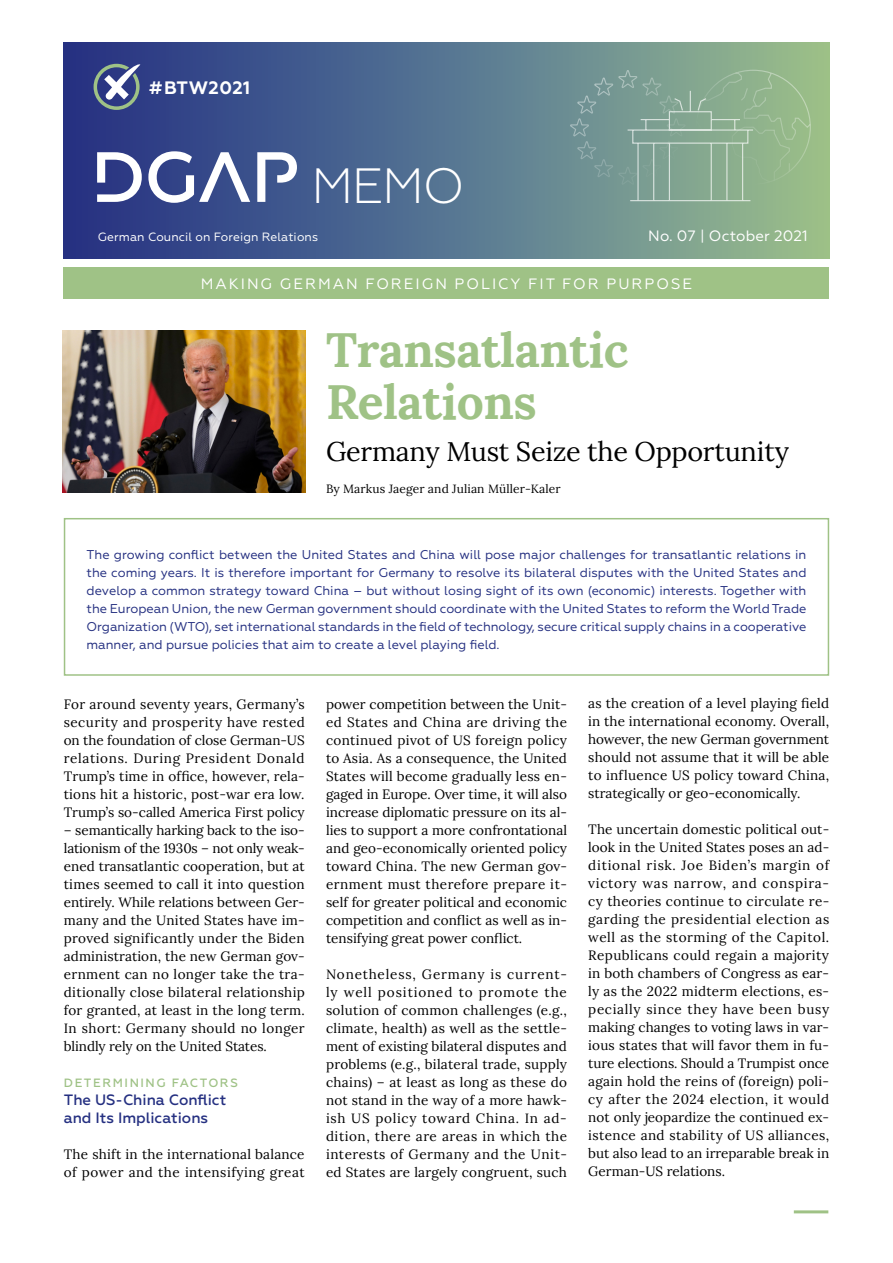
<style>
.page{position:relative;width:893px;height:1263px;background:#fff}
.page>*{position:absolute;margin:0;border:0;box-sizing:border-box;transform-origin:0 0}
.t1{font:300 49.5px "Geometria";color:#fff}
.t2{font:700 48px/52.5px "Lora";letter-spacing:-.01em;color:#9fc286}
.t3{font:27px "Lora";letter-spacing:-.01em;color:#000}
.t4{font:700 18px "Geometria";letter-spacing:.02em;color:#fff}
.t5{font:16.5px "Geometria";letter-spacing:.13em;color:#fff}
.t6{font:15px "Geometria";letter-spacing:.13em;color:#fff}
.t7{font:500 15px/18px "Geometria";color:#253081}
.t8{font:15px "Geometria";letter-spacing:.01em;color:#fff}
.t9{font:13.5px/18px "Lora";color:#000;text-align:justify}
.t10{font:12.75px/18px "Geometria";color:#253081;text-align:justify}
.t11{font:12px "Lora";letter-spacing:.01em;color:#000}
.t12{font:12px "Geometria";letter-spacing:.01em;color:#fff}
.t13{font:500 12px "Geometria";letter-spacing:.13em;color:#9fc286}
</style>
<div class="page">
<hr style="left:794px;top:1210px;width:34px;height:3px;background:#9fc286">
<div style="left:64px;top:43px;width:765px;height:216px;background:linear-gradient(to right,#1e2d89,#97c092)"></div>
<svg style="left:569px;top:69px;width:243px;height:133px;background:#87a893"></svg>
<svg style="left:94px;top:62px;width:46px;height:48px"></svg>
<svg style="left:97px;top:151px;width:200px;height:52px"></svg>
<div style="left:64px;top:267px;width:765px;height:32px;background:#9fc286"></div>
<div style="left:64px;top:518px;width:765px;height:158px;border:2px solid #9fc286"></div>
<img style="left:63px;top:331px;width:243px;height:162px">
<h3 class="t4" style="left:149px;top:77px;width:103px">#BTW2021</h3>
<h1 class="t1" style="left:311px;top:157px;width:155px">MEMO</h1>
<p class="t12" style="left:98px;top:229px;width:222px">German Council on Foreign Relations</p>
<p class="t8" style="left:648px;top:227px;width:161px">No. 07 | October 2021</p>
<p class="t5" style="left:176px;top:274px;width:542px">MAKING GERMAN FOREIGN POLICY FIT FOR PURPOSE</p>
<p class="t6" style="left:201px;top:275px;width:493px">MAKING GERMAN FOREIGN POLICY FIT FOR PURPOSE</p>
<h2 class="t2" style="left:326px;top:318px;width:304px">Transatlantic<br>Relations</h2>
<h3 class="t3" style="left:326px;top:431px;width:464px">Germany Must Seize the Opportunity</h3>
<p class="t11" style="left:326px;top:479px;width:236px">By Markus Jaeger and Julian Müller-Kaler</p>
<p class="t10" style="left:87px;top:545px;width:721px">The growing conflict between the United States and China will pose major challenges for transatlantic relations in the coming years. It is therefore important for Germany to resolve its bilateral disputes with the United States and develop a common strategy toward China – but without losing sight of its own (economic) interests. Together with the European Union, the new German government should coordinate with the United States to reform the World Trade Organization (WTO), set international standards in the field of technology, secure critical supply chains in a cooperative manner, and pursue policies that aim to create a level playing field.</p>
<p class="t9" style="left:64px;top:694px;width:243px">For around seventy years, Germany’s security and prosperity have rested on the foundation of close German-US relations. During President Donald Trump’s time in office, however, rela&shy;tions hit a historic, post-war era low.<br>Trump’s so-called America First policy</p>
<p class="t9" style="left:64px;top:820px;width:243px">– semantically harking back to the iso&shy;lationism of the 1930s – not only weak&shy;ened transatlantic cooperation, but at times seemed to call it into question entirely. While relations between Ger&shy;many and the United States have im&shy;proved significantly under the Biden administration, the new German gov&shy;ernment can no longer take the tra&shy;ditionally close bilateral relationship for granted, at least in the long term.<br>In short: Germany should no longer blindly rely on the United States.</p>
<p class="t13" style="left:64px;top:1075px;width:176px">DETERMINING FACTORS</p>
<p class="t7" style="left:64px;top:1090px;width:164px">The US-China Conflict and Its Implications</p>
<p class="t9" style="left:64px;top:1144px;width:242px">The shift in the international balance of power and the intensifying great</p>
<p class="t9" style="left:326px;top:694px;width:243px">power competition between the Unit&shy;ed States and China are driving the continued pivot of US foreign policy to Asia. As a consequence, the United States will become gradually less en&shy;gaged in Europe. Over time, it will also increase diplomatic pressure on its al&shy;lies to support a more confrontational and geo-economically oriented policy toward China. The new German gov&shy;ernment must therefore prepare it&shy;self for greater political and economic competition and conflict as well as in&shy;tensifying great power conflict.</p>
<p class="t9" style="left:326px;top:964px;width:243px">Nonetheless, Germany is current&shy;ly well positioned to promote the solution of common challenges (e.g., climate, health) as well as the settle&shy;ment of existing bilateral disputes and problems (e.g., bilateral trade, supply chains) – at least as long as these do not stand in the way of a more hawk&shy;ish US policy toward China. In ad&shy;dition, there are areas in which the interests of Germany and the Unit&shy;ed States are largely congruent, such</p>
<p class="t9" style="left:588px;top:694px;width:243px">as the creation of a level playing field in the international economy. Overall, however, the new German government should not assume that it will be able to influence US policy toward China, strategically or geo-economically.</p>
<p class="t9" style="left:588px;top:820px;width:243px">The uncertain domestic political out&shy;look in the United States poses an ad&shy;ditional risk. Joe Biden’s margin of victory was narrow, and conspira&shy;cy theories continue to circulate re&shy;garding the presidential election as well as the storming of the Capitol.<br>Republicans could regain a majority in both chambers of Congress as ear&shy;ly as the 2022 midterm elections, es&shy;pecially since they have been busy making changes to voting laws in var&shy;ious states that will favor them in fu&shy;ture elections. Should a Trumpist once again hold the reins of (foreign) poli&shy;cy after the 2024 election, it would not only jeopardize the continued ex&shy;istence and stability of US alliances, but also lead to an irreparable break in German-US relations.</p>
</div>
